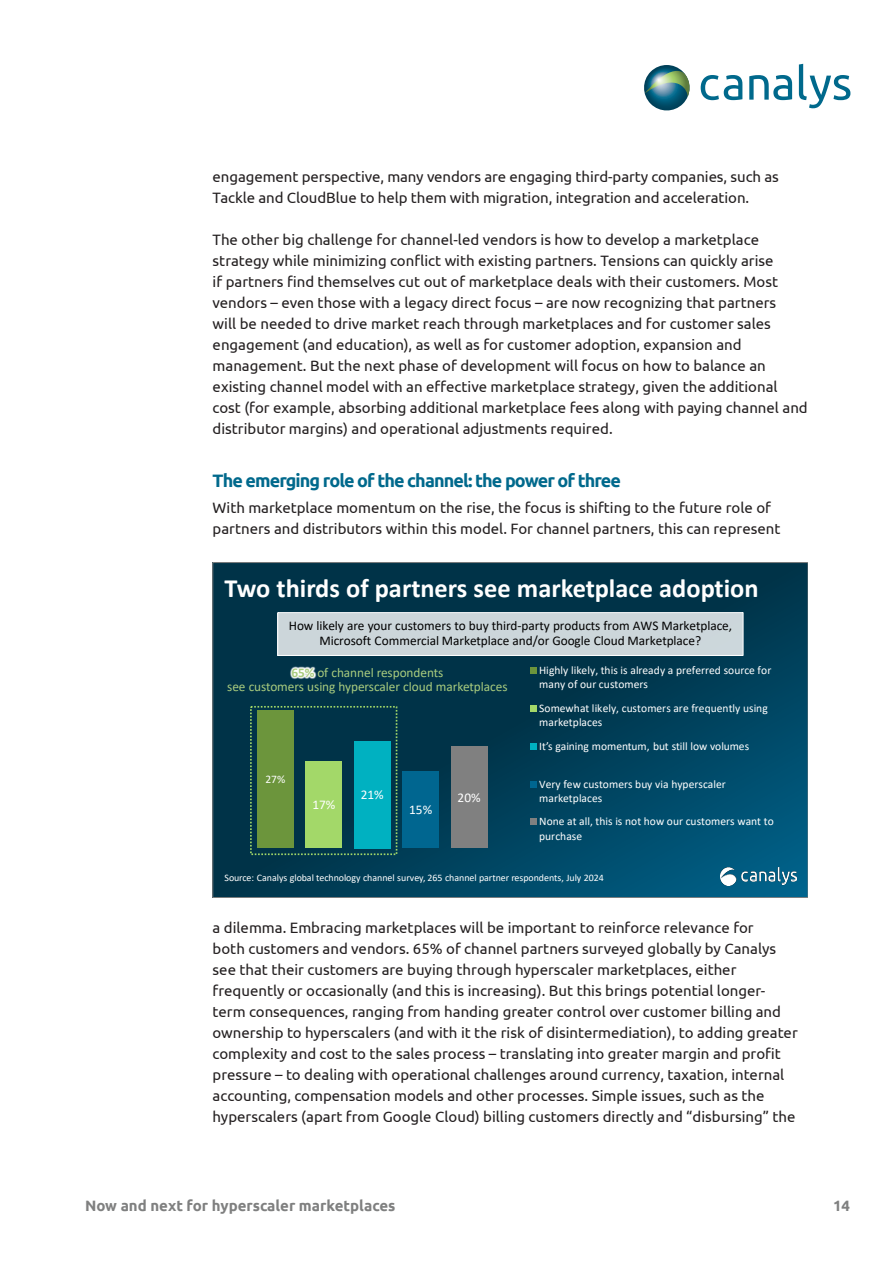
<style>
.page{position:relative;width:893px;height:1263px;background:#fff}
.page>*{position:absolute;margin:0;border:0;box-sizing:border-box;transform-origin:0 0}
.t1{font:700 26.4px "Calibri";color:#fff}
.Subheading2{font:700 18px "Ubuntu";letter-spacing:-.05em;color:#00698c}
.Body_text{font:15px/21px "Ubuntu";color:#231f20}
.t2{font:700 15px "Ubuntu";color:#7f8080}
.t3{font:13.35px/14.2px "Calibri";letter-spacing:-.005em;color:#000;text-align:center}
.t4{font:13.35px/14.2px "Calibri";letter-spacing:-.005em;color:#a8cb7e;text-align:center}
.t5{font:13.35px "Calibri";color:#fff}
.t6{font:11.55px/14.1px "Calibri";color:#fff}
.t7{font:9.9px "Calibri";letter-spacing:-.005em;color:#fff}
.s1{font-weight:700}
</style>
<div class="page">
<svg style="left:644px;top:65px;width:46px;height:46px"></svg>
<svg style="left:701px;top:75px;width:41px;height:25px"></svg>
<svg style="left:749px;top:75px;width:43px;height:25px"></svg>
<svg style="left:799px;top:64px;width:51px;height:44px"></svg>
<svg style="left:215px;top:564px;width:591px;height:331px;background:#003d56"></svg>
<img style="left:720px;top:867px;width:76px;height:1px">
<img style="left:720px;top:868px;width:77px;height:17px">
<div style="left:257px;top:710px;width:37px;height:138px;background:#6c953c"></div>
<div style="left:305px;top:761px;width:37px;height:87px;background:#a3d869"></div>
<div style="left:354px;top:741px;width:37px;height:107px;background:#00b1c1"></div>
<div style="left:402px;top:771px;width:37px;height:77px;background:#006690"></div>
<div style="left:451px;top:746px;width:37px;height:102px;background:#808080"></div>
<div style="left:530px;top:667px;width:6px;height:7px;background:#6c953c"></div>
<svg style="left:530px;top:705px;width:6px;height:6px"></svg>
<svg style="left:530px;top:743px;width:6px;height:6px"></svg>
<svg style="left:530px;top:781px;width:6px;height:6px"></svg>
<svg style="left:530px;top:819px;width:6px;height:6px"></svg>
<div style="left:278px;top:613px;width:465px;height:42px;background:#ccd6da"></div>
<div style="left:277px;top:612px;width:466px;height:44px;border:1px solid #fff"></div>
<div style="left:250px;top:706px;width:147px;height:149px;border:2px dashed #a3d869"></div>
<img style="left:280px;top:657px;width:49px;height:35px">
<p class="Body_text" style="left:213px;top:165px;width:568px">engagement perspective, many vendors are engaging third-party companies, such as<br>Tackle and CloudBlue to help them with migration, integration and acceleration.</p>
<p class="Body_text" style="left:213px;top:228px;width:597px">The other big challenge for channel-led vendors is how to develop a marketplace strategy while minimizing conflict with existing partners. Tensions can quickly arise<br>if partners find themselves cut out of marketplace deals with their customers. Most vendors – even those with a legacy direct focus – are now recognizing that partners<br>will be needed to drive market reach through marketplaces and for customer sales engagement (and education), as well as for customer adoption, expansion and management. But the next phase of development will focus on how to balance an existing channel model with an effective marketplace strategy, given the additional cost (for example, absorbing additional marketplace fees along with paying channel and distributor margins) and operational adjustments required.</p>
<p class="Subheading2" style="left:213px;top:470px;width:410px">The emerging role of the channel: the power of three</p>
<p class="Body_text" style="left:213px;top:497px;width:569px">With marketplace momentum on the rise, the focus is shifting to the future role of partners and distributors within this model. For channel partners, this can represent</p>
<p class="t1" style="left:224px;top:569px;width:536px">Two thirds of partners see marketplace adoption</p>
<p class="t3" style="left:289px;top:619px;width:445px">How likely are your customers to buy third-party products from AWS Marketplace,<br>Microsoft Commercial Marketplace and/or Google Cloud Marketplace?</p>
<p class="t4" style="left:227px;top:665px;width:282px"><span class="s1">65%</span> of channel respondents<br>see customers using hyperscaler cloud marketplaces</p>
<p class="t6" style="left:539px;top:663px;width:234px">Highly likely, this is already a preferred source for many of our customers</p>
<p class="t6" style="left:539px;top:700px;width:230px">Somewhat likely, customers are frequently using marketplaces</p>
<p class="t6" style="left:539px;top:738px;width:212px">It’s gaining momentum, but still low volumes</p>
<p class="t6" style="left:539px;top:776px;width:188px">Very few customers buy via hyperscaler marketplaces</p>
<p class="t6" style="left:539px;top:814px;width:236px">None at all, this is not how our customers want to purchase</p>
<p class="t6" style="left:265px;top:772px;width:21px">27%</p>
<p class="t5" style="left:361px;top:785px;width:24px">21%</p>
<p class="t5" style="left:458px;top:788px;width:24px">20%</p>
<p class="t5" style="left:312px;top:795px;width:24px">17%</p>
<p class="t5" style="left:409px;top:801px;width:24px">15%</p>
<p class="t7" style="left:224px;top:870px;width:381px">Source: Canalys global technology channel survey, 265 channel partner respondents, July 2024</p>
<p class="Body_text" style="left:213px;top:917px;width:587px">a dilemma. Embracing marketplaces will be important to reinforce relevance for<br>both customers and vendors. 65% of channel partners surveyed globally by Canalys see that their customers are buying through hyperscaler marketplaces, either frequently or occasionally (and this is increasing). But this brings potential longer&shy;term consequences, ranging from handing greater control over customer billing and ownership to hyperscalers (and with it the risk of disintermediation), to adding greater complexity and cost to the sales process – translating into greater margin and profit pressure – to dealing with operational challenges around currency, taxation, internal accounting, compensation models and other processes. Simple issues, such as the hyperscalers (apart from Google Cloud) billing customers directly and “disbursing” the</p>
<p class="t2" style="left:85px;top:1196px;width:312px">Now and next for hyperscaler marketplaces</p>
<p class="t2" style="left:833px;top:1196px;width:19px">14</p>
</div>
